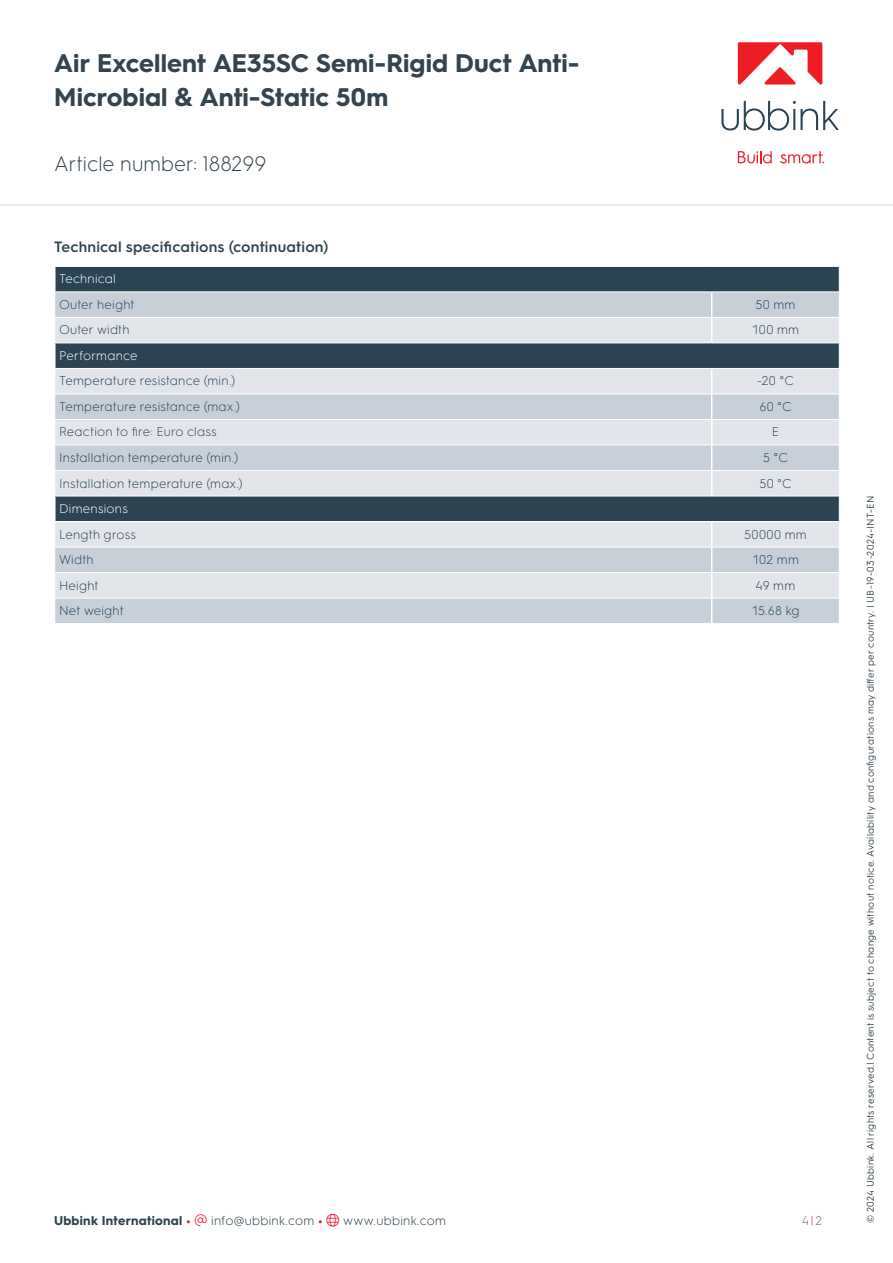
<style>
.page{position:relative;width:893px;height:1263px;background:#fff}
.page>*{position:absolute;margin:0;border:0;box-sizing:border-box;transform-origin:0 0}
.t1{font:700 25.5px/34px "HGS3";letter-spacing:.005em;color:#33444f}
.t2{font:300 21px "HGS3";color:#33444f}
.t3{font:600 15px "HGS3";letter-spacing:.01em;color:#33444f}
.t4{font:300 12.75px "HGS3";letter-spacing:.015em;color:#2c4354}
.t5{font:300 12.75px "HGS3";letter-spacing:.02em;color:#2c424c}
.t6{font:300 12.75px "HGS3";letter-spacing:.015em;color:#fff}
.t7{font:300 12.75px "HGS3";color:#66737c}
.t8{font:9.75px "HGS3";letter-spacing:.025em;color:#33444f}
.s1{font-weight:700}
.s2{font-weight:700;color:#e31e25}
.s3{color:#ee1f2d}
.s4{color:#e31e25}
</style>
<div class="page">
<div style="left:56px;top:267px;width:783px;height:24px;background:#2c4354"></div>
<div style="left:55px;top:292px;width:784px;height:331px;background:#c7d0d9"></div>
<svg style="left:55px;top:318px;width:784px;height:280px;background:#bac3cb"></svg>
<hr style="left:55px;top:317px;width:657px;height:1px;background:#fff">
<hr style="left:712px;top:317px;width:127px;height:1px;background:#fff">
<svg style="left:711px;top:292px;width:1px;height:50px"></svg>
<hr style="left:54px;top:342px;width:658px;height:1px;background:#fff">
<hr style="left:712px;top:342px;width:128px;height:1px;background:#fff">
<hr style="left:54px;top:343px;width:2px;height:25px;background:#fff">
<hr style="left:54px;top:368px;width:658px;height:1px;background:#fff">
<hr style="left:712px;top:368px;width:128px;height:1px;background:#fff">
<hr style="left:55px;top:393px;width:657px;height:1px;background:#fff">
<hr style="left:712px;top:393px;width:127px;height:1px;background:#fff">
<hr style="left:55px;top:419px;width:657px;height:1px;background:#fff">
<hr style="left:712px;top:419px;width:127px;height:1px;background:#fff">
<hr style="left:55px;top:445px;width:657px;height:1px;background:#fff">
<hr style="left:712px;top:445px;width:127px;height:1px;background:#fff">
<hr style="left:55px;top:470px;width:657px;height:1px;background:#fff">
<hr style="left:712px;top:470px;width:127px;height:1px;background:#fff">
<svg style="left:711px;top:369px;width:1px;height:127px"></svg>
<hr style="left:54px;top:496px;width:658px;height:1px;background:#fff">
<hr style="left:712px;top:496px;width:128px;height:1px;background:#fff">
<hr style="left:54px;top:496px;width:2px;height:25px;background:#fff">
<hr style="left:54px;top:521px;width:658px;height:1px;background:#fff">
<hr style="left:712px;top:521px;width:128px;height:1px;background:#fff">
<hr style="left:55px;top:547px;width:657px;height:1px;background:#fff">
<hr style="left:712px;top:547px;width:127px;height:1px;background:#fff">
<hr style="left:55px;top:572px;width:657px;height:1px;background:#fff">
<hr style="left:712px;top:572px;width:127px;height:1px;background:#fff">
<hr style="left:55px;top:598px;width:657px;height:1px;background:#fff">
<hr style="left:712px;top:598px;width:127px;height:1px;background:#fff">
<svg style="left:711px;top:522px;width:1px;height:101px"></svg>
<svg style="left:839px;top:267px;width:1px;height:254px"></svg>
<hr style="left:0;top:204px;width:893px;height:2px;background:#e1e4e6">
<svg style="left:721px;top:101px;width:118px;height:30px"></svg>
<svg style="left:738px;top:151px;width:34px;height:13px"></svg>
<svg style="left:780px;top:151px;width:44px;height:13px"></svg>
<svg style="left:738px;top:42px;width:84px;height:43px"></svg>
<h1 class="t1" style="left:54px;top:45px;width:526px">Air Excellent AE35SC Semi-Rigid Duct Anti-<br>Microbial &amp; Anti-Static 50m</h1>
<h2 class="t2" style="left:54px;top:150px;width:214px">Article number: 188299</h2>
<p class="t3" style="left:54px;top:236px;width:276px">Technical specifications (continuation)</p>
<p class="t6" style="left:59px;top:270px;width:58px">Technical</p>
<p class="t4" style="left:59px;top:296px;width:77px">Outer height</p>
<p class="t4" style="left:755px;top:296px;width:41px">50 mm</p>
<p class="t4" style="left:59px;top:321px;width:72px">Outer width</p>
<p class="t4" style="left:752px;top:321px;width:49px">100 mm</p>
<p class="t6" style="left:59px;top:346px;width:80px">Performance</p>
<p class="t4" style="left:59px;top:372px;width:178px">Temperature resistance (min.)</p>
<p class="t4" style="left:757px;top:372px;width:38px">-20 °C</p>
<p class="t4" style="left:59px;top:398px;width:183px">Temperature resistance (max.)</p>
<p class="t4" style="left:759px;top:398px;width:34px">60 °C</p>
<p class="t4" style="left:59px;top:423px;width:159px">Reaction to fire: Euro class</p>
<p class="t4" style="left:772px;top:423px;width:9px">E</p>
<p class="t4" style="left:59px;top:449px;width:181px">Installation temperature (min.)</p>
<p class="t4" style="left:763px;top:449px;width:27px">5 °C</p>
<p class="t4" style="left:59px;top:474px;width:185px">Installation temperature (max.)</p>
<p class="t4" style="left:759px;top:474px;width:34px">50 °C</p>
<p class="t6" style="left:59px;top:500px;width:70px">Dimensions</p>
<p class="t4" style="left:59px;top:525px;width:79px">Length gross</p>
<p class="t4" style="left:744px;top:525px;width:64px">50000 mm</p>
<p class="t4" style="left:59px;top:551px;width:36px">Width</p>
<p class="t4" style="left:752px;top:551px;width:48px">102 mm</p>
<p class="t4" style="left:59px;top:576px;width:41px">Height</p>
<p class="t4" style="left:756px;top:576px;width:41px">49 mm</p>
<p class="t4" style="left:59px;top:602px;width:66px">Net weight</p>
<p class="t4" style="left:751px;top:602px;width:50px">15.68 kg</p>
<p class="t5" style="left:54px;top:1211px;width:394px"><span class="s1">Ubbink International</span> <span class="s2">•</span> <span class="s3">▼</span> info@ubbink.com <span class="s2">•</span> <span class="s3">●□</span> www.ubbink.com</p>
<p class="t7" style="left:802px;top:1211px;width:22px">4<span class="s4">|</span>2</p>
<p class="t8" style="left:864px;top:1222px;width:728px;rotate:-90deg">© 2024 Ubbink. All rights reserved.| Content is subject to change without notice. Availability and configurations may differ per country. | UB-19-03-2024-INT-EN</p>
</div>
